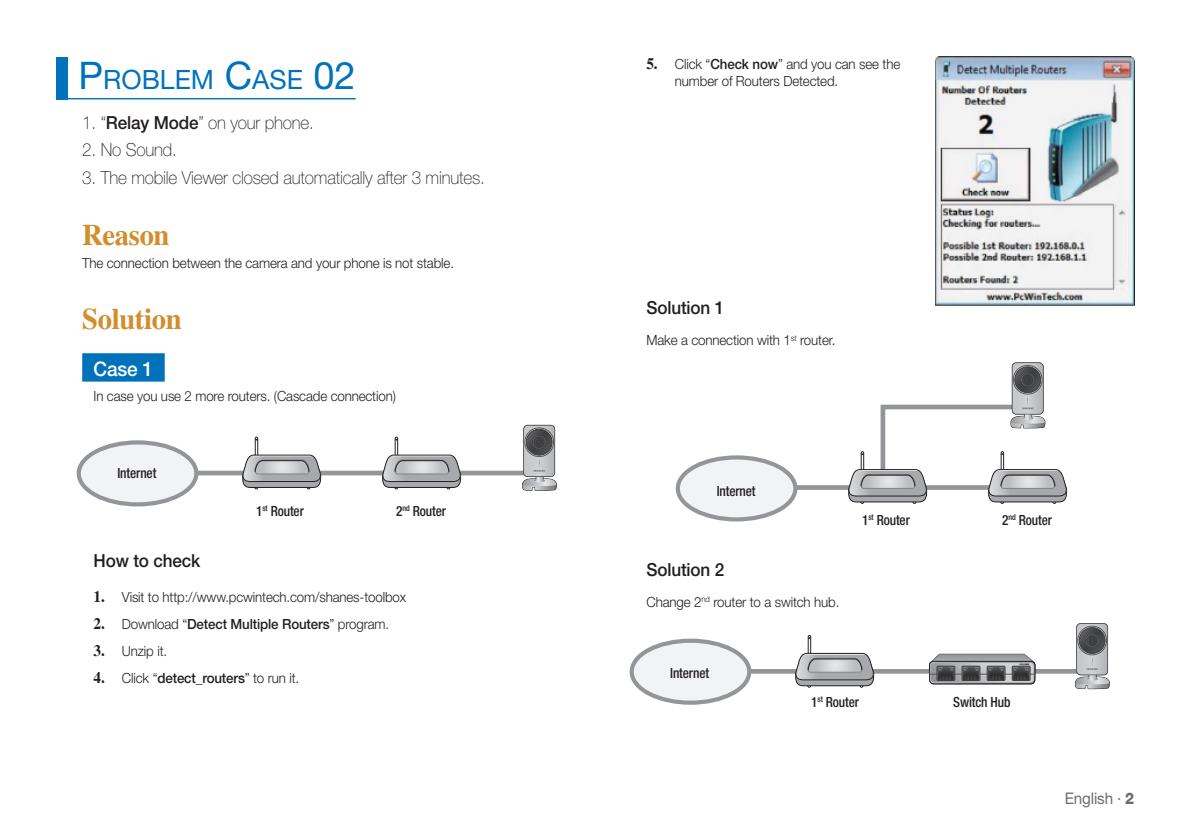
<style>
.page{position:relative;width:1191px;height:840px;background:#fff}
.page>*{position:absolute;margin:0;border:0;box-sizing:border-box;transform-origin:0 0}
.t1{font:700 30px "Times";letter-spacing:-.01em;color:#d38d2a;scale:.95 1}
.t2{font:26.6px "Helvetica Neue cp";color:#0072bc}
.t3{font:500 20px "Helvetica Neue cp";color:#fff;scale:.95 1}
.t4{font:100 18px "Helvetica Neue cp";letter-spacing:-.01em;color:#231f20;scale:.95 1}
.t5{font:500 18px "Helvetica Neue cp";letter-spacing:-.01em;color:#231f20;scale:.95 1}
.t6{font:16px "Helvetica Neue cp";letter-spacing:-.01em;color:#6c6d70;scale:.95 1}
.t7{font:300 14px/16.8px "Helvetica Neue cp";letter-spacing:-.01em;color:#231f20;scale:.95 1}
.t8{font:500 condensed 14px "Helvetica Neue cp";letter-spacing:-.01em;color:#231f20;scale:.95 1}
.t9{font:500 14px "Helvetica Neue cp";letter-spacing:-.01em;color:#231f20;scale:.95 1}
.t10{font:500 condensed 8.2px "Helvetica Neue cp";color:#231f20;scale:.95 1}
.s1{font-size:38px}
.s2{font-family:"Times";font-weight:700;font-size:16px}
.s3{font-weight:500}
.s4{font-size:14px}
.s5{font-weight:300}
.s6{font-weight:800}
</style>
<div class="page">
<div style="left:82px;top:353px;width:83px;height:28px;background:#0072bc"></div>
<div style="left:57px;top:57px;width:11px;height:42px;background:#0072bc"></div>
<hr style="left:68px;top:98px;width:288px;height:1px;background:#0072bc">
<img style="left:935px;top:57px;width:199px;height:248px">
<div style="left:184px;top:470px;width:347px;height:5px;background:#939598"></div>
<svg style="left:521px;top:424px;width:36px;height:67px;background:#9f9fa1"></svg>
<div style="left:255px;top:436px;width:3px;height:26px;border:1px solid #231f20"></div>
<svg style="left:241px;top:454px;width:80px;height:35px;background:#abacae"></svg>
<div style="left:395px;top:436px;width:3px;height:26px;border:1px solid #231f20"></div>
<svg style="left:381px;top:454px;width:80px;height:35px;background:#abacae"></svg>
<div style="left:79px;top:442px;width:117px;height:62px;background:#f2f3f4;border-radius:50%"></div>
<div style="left:77px;top:440px;width:121px;height:66px;border:4px solid #939598;border-radius:50%"></div>
<svg style="left:797px;top:485px;width:50px;height:4px"></svg>
<svg style="left:847px;top:362px;width:220px;height:141px"></svg>
<div style="left:678px;top:457px;width:117px;height:62px;background:#f2f3f4;border-radius:50%"></div>
<div style="left:675px;top:455px;width:122px;height:66px;border:4px solid #939598;border-radius:50%"></div>
<div style="left:737px;top:668px;width:347px;height:5px;background:#939598"></div>
<svg style="left:1074px;top:623px;width:36px;height:66px;background:#9e9ea0"></svg>
<div style="left:808px;top:634px;width:3px;height:26px;border:1px solid #231f20"></div>
<svg style="left:794px;top:652px;width:80px;height:35px;background:#acacaf"></svg>
<svg style="left:928px;top:653px;width:108px;height:31px;background:#828385"></svg>
<div style="left:631px;top:640px;width:118px;height:62px;background:#f2f3f4;border-radius:50%"></div>
<div style="left:629px;top:638px;width:122px;height:66px;border:4px solid #939598;border-radius:50%"></div>
<h2 class="t2" style="left:79px;top:65px;width:279px"><span class="s1">P</span>ROBLEM <span class="s1">C</span>ASE <span class="s1">02</span></h2>
<p class="t7" style="left:675px;top:55px;width:239px;text-indent:-28px"><span class="s2">5.</span> Click “<span class="s3">Check now</span>” and you can see the number of Routers Detected.</p>
<p class="t4" style="left:82px;top:112px;width:245px">1. “<span class="s3">Relay Mode</span>” on your phone.</p>
<p class="t4" style="left:82px;top:139px;width:101px">2. No Sound.</p>
<p class="t4" style="left:82px;top:167px;width:425px">3. The mobile Viewer closed automatically after 3 minutes.</p>
<h1 class="t1" style="left:82px;top:217px;width:93px">Reason</h1>
<p class="t7" style="left:82px;top:254px;width:393px">The connection between the camera and your phone is not stable.</p>
<h1 class="t1" style="left:82px;top:301px;width:106px">Solution</h1>
<h3 class="t3" style="left:94px;top:357px;width:64px">Case 1</h3>
<p class="t7" style="left:94px;top:388px;width:320px">In case you use 2 more routers. (Cascade connection)</p>
<p class="t8" style="left:117px;top:464px;width:42px">Internet</p>
<p class="t10" style="left:396px;top:503px;width:16px"><span class="s4">2</span>nd</p>
<p class="t8" style="left:256px;top:502px;width:52px">1<sup>st</sup> Router</p>
<p class="t8" style="left:413px;top:502px;width:36px">Router</p>
<p class="t5" style="left:94px;top:549px;width:114px">How to check</p>
<p class="t7" style="left:94px;top:588px;width:330px"><span class="s2">1.</span> Visit to http://www.pcwintech.com/shanes-toolbox</p>
<p class="t9" style="left:94px;top:616px;width:313px"><span class="s2">2.</span> <span class="s5">Download “</span>Detect Multiple Routers<span class="s5">” program.</span></p>
<p class="t7" style="left:94px;top:642px;width:79px"><span class="s2">3.</span> Unzip it.</p>
<p class="t7" style="left:94px;top:669px;width:218px"><span class="s2">4.</span> Click “<span class="s3">detect_routers</span>” to run it.</p>
<p class="t5" style="left:646px;top:297px;width:83px">Solution 1</p>
<p class="t7" style="left:646px;top:332px;width:200px">Make a connection with 1<sup>st</sup> router.</p>
<p class="t8" style="left:716px;top:482px;width:42px">Internet</p>
<p class="t5" style="left:646px;top:558px;width:83px">Solution 2</p>
<p class="t7" style="left:646px;top:593px;width:204px">Change 2<sup>nd</sup> router to a switch hub.</p>
<p class="t8" style="left:670px;top:664px;width:42px">Internet</p>
<p class="t10" style="left:1002px;top:512px;width:16px"><span class="s4">2</span>nd</p>
<p class="t8" style="left:862px;top:511px;width:52px">1<sup>st</sup> Router</p>
<p class="t8" style="left:1018px;top:511px;width:36px">Router</p>
<p class="t8" style="left:811px;top:693px;width:52px">1<sup>st</sup> Router</p>
<p class="t8" style="left:953px;top:693px;width:62px">Switch Hub</p>
<p class="t6" style="left:1064px;top:789px;width:75px">English · <span class="s6">2</span></p>
</div>
